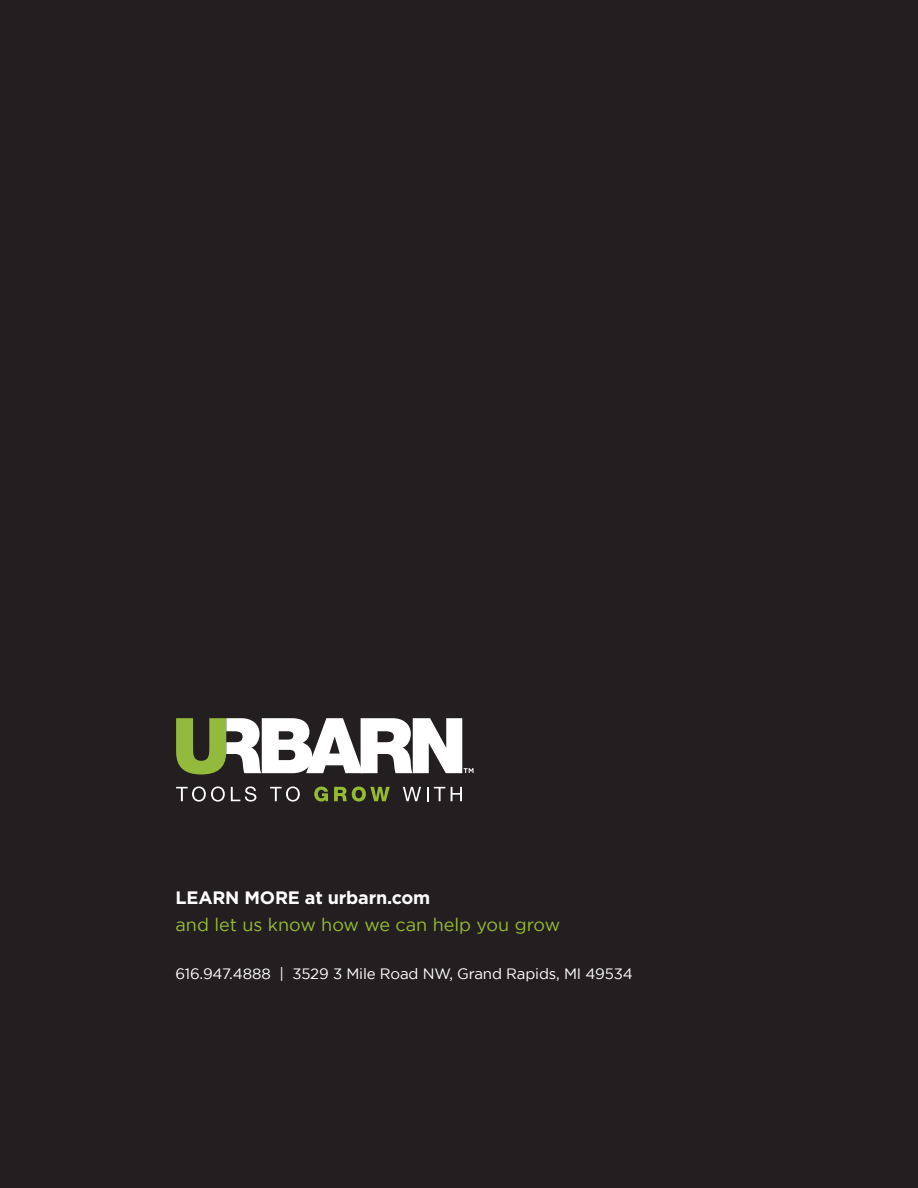
<style>
.page{position:relative;width:918px;height:1188px;background:#231f20}
.page>*{position:absolute;margin:0;border:0;box-sizing:border-box;transform-origin:0 0}
.t1{font:18px "Gotham";color:#96bc33}
.t2{font:700 18px "Gotham";letter-spacing:-.01em;color:#fff}
.t3{font:15px "Gotham";letter-spacing:-.01em;color:#fff}
</style>
<div class="page">
<svg style="left:176px;top:786px;width:49px;height:16px"></svg>
<svg style="left:231px;top:786px;width:25px;height:16px"></svg>
<svg style="left:270px;top:786px;width:30px;height:16px"></svg>
<svg style="left:314px;top:787px;width:14px;height:15px"></svg>
<svg style="left:334px;top:787px;width:56px;height:15px"></svg>
<svg style="left:403px;top:787px;width:18px;height:14px"></svg>
<svg style="left:427px;top:787px;width:18px;height:14px"></svg>
<svg style="left:451px;top:787px;width:11px;height:14px"></svg>
<svg style="left:176px;top:718px;width:298px;height:56px"></svg>
<p class="t2" style="left:176px;top:887px;width:256px">LEARN MORE at urbarn.com</p>
<p class="t1" style="left:176px;top:915px;width:386px">and let us know how we can help you grow</p>
<p class="t3" style="left:176px;top:966px;width:459px">616.947.4888 | 3529 3 Mile Road NW, Grand Rapids, MI 49534</p>
</div>
